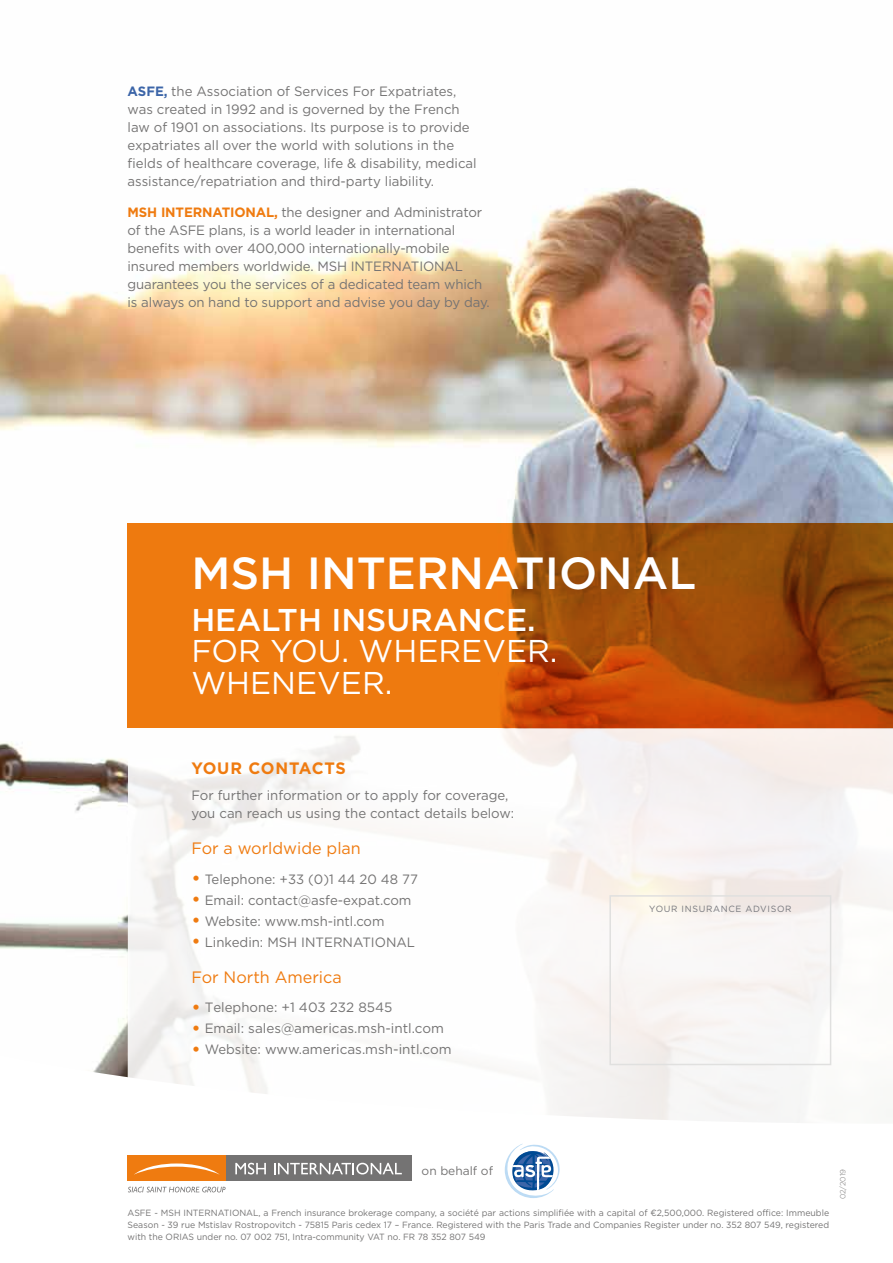
<style>
.page{position:relative;width:893px;height:1263px;background:#fff}
.page>*{position:absolute;margin:0;border:0;box-sizing:border-box;transform-origin:0 0}
.t1{font:500 45px "Gotham HTF";color:#fff}
.t2{font:31.5px/31.5px "Gotham HTF";color:#fff}
.t3{font:500 31.5px "Gotham HTF";color:#fff}
.t4{font:16.5px "Gotham HTF";color:#ef7b10}
.t5{font:700 16.5px "Gotham HTF";letter-spacing:.04em;color:#ef7b10}
.t6{font:13.5px/18px "Gotham HTF";color:#747373}
.t7{font:12px "Gotham HTF";color:#747373}
.t8{font:9px/12px "Gotham HTF";color:#747373;text-align:justify}
.t9{font:9px "Gotham HTF";letter-spacing:.075em;color:#75767c}
.t10{font:300 7.5px "Gotham HTF";letter-spacing:-.005em;color:#747373}
.s1{font-weight:700;color:#3c65a8}
.s2{font-weight:700;color:#ef7b10}
.s3{font-size:19.5px;color:#ef7b10}
</style>
<div class="page">
<img style="left:0;top:187px;width:893px;height:891px">
<svg style="left:128px;top:524px;width:765px;height:204px;background:#c7610c"></svg>
<svg style="left:128px;top:728px;width:765px;height:465px"></svg>
<div style="left:609px;top:895px;width:222px;height:170px;border:2px solid #e0e0df"></div>
<svg style="left:503px;top:1143px;width:58px;height:55px"></svg>
<div style="left:128px;top:1155px;width:98px;height:26px;background:#ef7b10"></div>
<svg style="left:134px;top:1163px;width:85px;height:11px"></svg>
<div style="left:226px;top:1155px;width:186px;height:26px;background:#747373"></div>
<svg style="left:235px;top:1163px;width:31px;height:11px"></svg>
<svg style="left:274px;top:1163px;width:128px;height:11px"></svg>
<svg style="left:128px;top:1187px;width:98px;height:5px"></svg>
<p class="t6" style="left:128px;top:82px;width:351px"><span class="s1">ASFE,</span> the Association of Services For Expatriates, was created in 1992 and is governed by the French law of 1901 on associations. Its purpose is to provide expatriates all over the world with solutions in the fields of healthcare coverage, life &amp; disability, medical assistance/repatriation and third-party liability.</p>
<p class="t6" style="left:128px;top:203px;width:364px"><span class="s2">MSH INTERNATIONAL,</span> the designer and Administrator of the ASFE plans, is a world leader in international benefits with over 400,000 internationally-mobile insured members worldwide. MSH INTERNATIONAL guarantees you the services of a dedicated team which is always on hand to support and advise you day by day.</p>
<h1 class="t1" style="left:191px;top:547px;width:506px">MSH INTERNATIONAL</h1>
<h2 class="t3" style="left:191px;top:602px;width:346px">HEALTH INSURANCE.</h2>
<h2 class="t2" style="left:191px;top:635px;width:368px">FOR YOU. WHEREVER.<br>WHENEVER.</h2>
<p class="t5" style="left:191px;top:758px;width:156px">YOUR CONTACTS</p>
<p class="t6" style="left:191px;top:786px;width:324px">For further information or to apply for coverage, you can reach us using the contact details below:</p>
<p class="t4" style="left:191px;top:839px;width:171px">For a worldwide plan</p>
<p class="t6" style="left:191px;top:869px;width:228px"><span class="s3">•</span> Telephone: +33 (0)1 44 20 48 77</p>
<p class="t6" style="left:191px;top:890px;width:222px"><span class="s3">•</span> Email: contact@asfe-expat.com</p>
<p class="t6" style="left:191px;top:911px;width:195px"><span class="s3">•</span> Website: www.msh-intl.com</p>
<p class="t6" style="left:191px;top:932px;width:225px"><span class="s3">•</span> Linkedin: MSH INTERNATIONAL</p>
<p class="t4" style="left:191px;top:967px;width:152px">For North America</p>
<p class="t6" style="left:191px;top:998px;width:203px"><span class="s3">•</span> Telephone: +1 403 232 8545</p>
<p class="t6" style="left:191px;top:1019px;width:254px"><span class="s3">•</span> Email: sales@americas.msh-intl.com</p>
<p class="t6" style="left:191px;top:1040px;width:262px"><span class="s3">•</span> Website: www.americas.msh-intl.com</p>
<p class="t9" style="left:649px;top:903px;width:144px">YOUR INSURANCE ADVISOR</p>
<p class="t7" style="left:422px;top:1164px;width:73px">on behalf of</p>
<p class="t8" style="left:128px;top:1207px;width:703px">ASFE - MSH INTERNATIONAL, a French insurance brokerage company, a société par actions simplifiée with a capital of ¤2,500,000. Registered office: Immeuble Season - 39 rue Mstislav Rostropovitch - 75815 Paris cedex 17 – France. Registered with the Paris Trade and Companies Register under no. 352 807 549, registered with the ORIAS under no. 07 002 751, Intra-community VAT no. FR 78 352 807 549</p>
<p class="t10" style="left:839px;top:1199px;width:32px;rotate:-90deg">02/2019</p>
</div>
